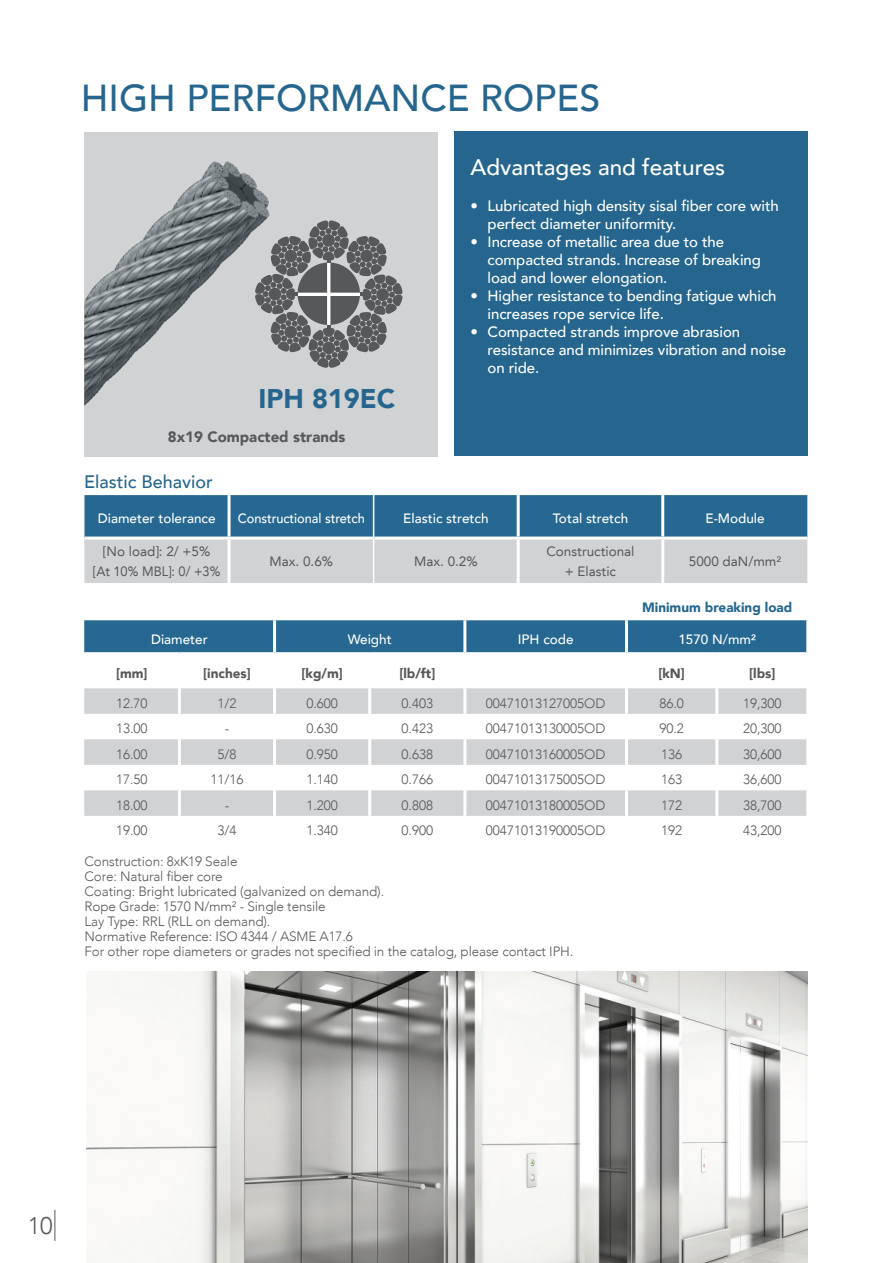
<style>
.page{position:relative;width:893px;height:1263px;background:#fff}
.page>*{position:absolute;margin:0;border:0;box-sizing:border-box;transform-origin:0 0}
.t1{font:500 37.5px "Avenir";color:#26668e}
.List_Paragraph{font:900 27px "Avenir";color:#26668e}
.t2{font:300 24px "Avenir";color:#57585a}
.t3{font:500 22.5px "Avenir";color:#fff}
.t4{font:500 18px "Avenir";color:#26668e}
.t5{font:500 15px/18px "Avenir";letter-spacing:-.005em;color:#fff}
.List_Paragraph-2{font:900 15px "Avenir";color:#57585a}
.t6{font:300 13.5px/15px "Avenir";letter-spacing:-.01em;color:#57585a}
.t7{font:500 13.5px "Avenir";color:#fff}
.t8{font:13.5px "Avenir LT";color:#57585a}
.t9{font:900 13.5px "Avenir";color:#57585a}
.t10{font:500 13.5px "Avenir";color:#fff;scale:.95 1}
.t11{font:900 13.5px "Avenir";color:#25678f}
.t12{font:13.5px "Avenir LT";color:#57585a;scale:.95 1}
</style>
<div class="page">
<hr style="left:55px;top:1210px;width:1px;height:31px;background:#57585a">
<div style="left:84px;top:132px;width:354px;height:324px;background:#d1d2d4"></div>
<img style="left:84px;top:161px;width:186px;height:245px">
<svg style="left:255px;top:220px;width:147px;height:148px"></svg>
<div style="left:454px;top:131px;width:353px;height:324px;background:#26668e"></div>
<div style="left:84px;top:620px;width:722px;height:32px;background:#266891"></div>
<svg style="left:84px;top:688px;width:722px;height:128px;fill:#d1d2d4"></svg>
<hr style="left:273px;top:620px;width:3px;height:32px;background:#fff">
<hr style="left:463px;top:620px;width:3px;height:32px;background:#fff">
<hr style="left:625px;top:620px;width:3px;height:32px;background:#fff">
<hr style="left:178px;top:688px;width:3px;height:26px;background:#fff">
<hr style="left:273px;top:688px;width:3px;height:26px;background:#fff">
<hr style="left:368px;top:688px;width:3px;height:26px;background:#fff">
<hr style="left:463px;top:688px;width:3px;height:26px;background:#fff">
<hr style="left:625px;top:688px;width:3px;height:26px;background:#fff">
<hr style="left:715px;top:688px;width:3px;height:26px;background:#fff">
<hr style="left:178px;top:714px;width:3px;height:25px;background:#fff">
<hr style="left:273px;top:714px;width:3px;height:25px;background:#fff">
<hr style="left:368px;top:714px;width:3px;height:25px;background:#fff">
<hr style="left:463px;top:714px;width:3px;height:25px;background:#fff">
<hr style="left:625px;top:714px;width:3px;height:25px;background:#fff">
<hr style="left:715px;top:714px;width:3px;height:25px;background:#fff">
<hr style="left:178px;top:739px;width:3px;height:26px;background:#fff">
<hr style="left:273px;top:739px;width:3px;height:26px;background:#fff">
<hr style="left:368px;top:739px;width:3px;height:26px;background:#fff">
<hr style="left:463px;top:739px;width:3px;height:26px;background:#fff">
<hr style="left:625px;top:739px;width:3px;height:26px;background:#fff">
<hr style="left:715px;top:739px;width:3px;height:26px;background:#fff">
<hr style="left:178px;top:765px;width:3px;height:25px;background:#fff">
<hr style="left:273px;top:765px;width:3px;height:25px;background:#fff">
<hr style="left:368px;top:765px;width:3px;height:25px;background:#fff">
<hr style="left:463px;top:765px;width:3px;height:25px;background:#fff">
<hr style="left:625px;top:765px;width:3px;height:25px;background:#fff">
<hr style="left:715px;top:765px;width:3px;height:25px;background:#fff">
<hr style="left:178px;top:790px;width:3px;height:26px;background:#fff">
<hr style="left:273px;top:790px;width:3px;height:26px;background:#fff">
<hr style="left:368px;top:790px;width:3px;height:26px;background:#fff">
<hr style="left:463px;top:790px;width:3px;height:26px;background:#fff">
<hr style="left:625px;top:790px;width:3px;height:26px;background:#fff">
<hr style="left:715px;top:790px;width:3px;height:26px;background:#fff">
<svg style="left:84px;top:495px;width:723px;height:88px;background:#7f9fb4"></svg>
<hr style="left:84px;top:536px;width:145px;height:3px;background:#fff">
<hr style="left:229px;top:536px;width:144px;height:3px;background:#fff">
<hr style="left:374px;top:536px;width:144px;height:3px;background:#fff">
<hr style="left:518px;top:536px;width:145px;height:3px;background:#fff">
<hr style="left:663px;top:536px;width:144px;height:3px;background:#fff">
<hr style="left:228px;top:495px;width:3px;height:41px;background:#fff">
<hr style="left:228px;top:539px;width:3px;height:44px;background:#fff">
<hr style="left:661px;top:495px;width:3px;height:41px;background:#fff">
<hr style="left:661px;top:539px;width:3px;height:44px;background:#fff">
<hr style="left:373px;top:495px;width:1px;height:43px;background:#fff">
<hr style="left:373px;top:538px;width:1px;height:45px;background:#fff">
<hr style="left:517px;top:495px;width:3px;height:41px;background:#fff">
<hr style="left:517px;top:539px;width:3px;height:44px;background:#fff">
<img style="left:87px;top:972px;width:721px;height:291px">
<p class="t1" style="left:81px;top:66px;width:521px">HIGH PERFORMANCE ROPES</p>
<p class="List_Paragraph" style="left:258px;top:376px;width:138px">IPH 819EC</p>
<p class="List_Paragraph-2" style="left:168px;top:424px;width:179px">8x19 Compacted strands</p>
<p class="t3" style="left:471px;top:148px;width:256px">Advantages and features</p>
<p class="t5" style="left:488px;top:196px;width:293px;text-indent:-17px">• Lubricated high density sisal fiber core with perfect diameter uniformity.</p>
<p class="t5" style="left:488px;top:232px;width:275px;text-indent:-17px">• Increase of metallic area due to the compacted strands. Increase of breaking load and lower elongation.</p>
<p class="t5" style="left:488px;top:286px;width:290px;text-indent:-17px">• Higher resistance to bending fatigue which increases rope service life.</p>
<p class="t5" style="left:488px;top:322px;width:300px;text-indent:-17px">• Compacted strands improve abrasion resistance and minimizes vibration and noise on ride.</p>
<p class="t4" style="left:84px;top:466px;width:130px">Elastic Behavior</p>
<p class="t7" style="left:98px;top:507px;width:119px">Diameter tolerance</p>
<p class="t10" style="left:238px;top:507px;width:135px">Constructional stretch</p>
<p class="t7" style="left:403px;top:507px;width:87px">Elastic stretch</p>
<p class="t7" style="left:553px;top:507px;width:77px">Total stretch</p>
<p class="t7" style="left:705px;top:507px;width:61px">E-Module</p>
<p class="t8" style="left:103px;top:543px;width:109px">[No load]: 2/ +5%</p>
<p class="t12" style="left:93px;top:563px;width:136px">[At 10% MBL]: 0/ +3%</p>
<p class="t8" style="left:546px;top:543px;width:90px">Constructional</p>
<p class="t8" style="left:565px;top:563px;width:53px">+ Elastic</p>
<p class="t8" style="left:689px;top:553px;width:94px">5000 daN/mm²</p>
<p class="t8" style="left:270px;top:553px;width:65px">Max. 0.6%</p>
<p class="t8" style="left:414px;top:553px;width:65px">Max. 0.2%</p>
<p class="t11" style="left:642px;top:596px;width:152px">Minimum breaking load</p>
<p class="t7" style="left:151px;top:627px;width:58px">Diameter</p>
<p class="t7" style="left:348px;top:627px;width:45px">Weight</p>
<p class="t7" style="left:518px;top:627px;width:57px">IPH code</p>
<p class="t7" style="left:678px;top:627px;width:79px">1570 N/mm²</p>
<p class="t9" style="left:116px;top:661px;width:33px">[mm]</p>
<p class="t9" style="left:203px;top:661px;width:49px">[inches]</p>
<p class="t9" style="left:302px;top:661px;width:43px">[kg/m]</p>
<p class="t9" style="left:399px;top:661px;width:37px">[lb/ft]</p>
<p class="t9" style="left:658px;top:661px;width:28px">[kN]</p>
<p class="t9" style="left:749px;top:661px;width:28px">[lbs]</p>
<p class="t6" style="left:116px;top:696px;width:33px">12.70</p>
<p class="t6" style="left:217px;top:696px;width:21px">1/2</p>
<p class="t6" style="left:306px;top:696px;width:33px">0.600</p>
<p class="t6" style="left:402px;top:696px;width:33px">0.403</p>
<p class="t6" style="left:486px;top:696px;width:121px">00471013127005OD</p>
<p class="t6" style="left:659px;top:696px;width:26px">86.0</p>
<p class="t6" style="left:743px;top:696px;width:40px">19,300</p>
<p class="t6" style="left:116px;top:721px;width:33px">13.00</p>
<p class="t6" style="left:225px;top:721px;width:6px">-</p>
<p class="t6" style="left:306px;top:721px;width:33px">0.630</p>
<p class="t6" style="left:402px;top:721px;width:33px">0.423</p>
<p class="t6" style="left:486px;top:721px;width:121px">00471013130005OD</p>
<p class="t6" style="left:659px;top:721px;width:26px">90.2</p>
<p class="t6" style="left:743px;top:721px;width:40px">20,300</p>
<p class="t6" style="left:116px;top:747px;width:33px">16.00</p>
<p class="t6" style="left:217px;top:747px;width:21px">5/8</p>
<p class="t6" style="left:306px;top:747px;width:33px">0.950</p>
<p class="t6" style="left:402px;top:747px;width:33px">0.638</p>
<p class="t6" style="left:486px;top:747px;width:121px">00471013160005OD</p>
<p class="t6" style="left:661px;top:747px;width:23px">136</p>
<p class="t6" style="left:743px;top:747px;width:40px">30,600</p>
<p class="t6" style="left:116px;top:772px;width:33px">17.50</p>
<p class="t6" style="left:210px;top:772px;width:35px">11/16</p>
<p class="t6" style="left:306px;top:772px;width:33px">1.140</p>
<p class="t6" style="left:402px;top:772px;width:33px">0.766</p>
<p class="t6" style="left:486px;top:772px;width:121px">00471013175005OD</p>
<p class="t6" style="left:661px;top:772px;width:23px">163</p>
<p class="t6" style="left:743px;top:772px;width:40px">36,600</p>
<p class="t6" style="left:116px;top:798px;width:33px">18.00</p>
<p class="t6" style="left:225px;top:798px;width:6px">-</p>
<p class="t6" style="left:306px;top:798px;width:33px">1.200</p>
<p class="t6" style="left:402px;top:798px;width:33px">0.808</p>
<p class="t6" style="left:486px;top:798px;width:121px">00471013180005OD</p>
<p class="t6" style="left:661px;top:798px;width:23px">172</p>
<p class="t6" style="left:743px;top:798px;width:40px">38,700</p>
<p class="t6" style="left:116px;top:823px;width:33px">19.00</p>
<p class="t6" style="left:217px;top:823px;width:21px">3/4</p>
<p class="t6" style="left:306px;top:823px;width:33px">1.340</p>
<p class="t6" style="left:402px;top:823px;width:33px">0.900</p>
<p class="t6" style="left:486px;top:823px;width:121px">00471013190005OD</p>
<p class="t6" style="left:661px;top:823px;width:23px">192</p>
<p class="t6" style="left:743px;top:823px;width:40px">43,200</p>
<p class="t6" style="left:85px;top:854px;width:154px">Construction: 8xK19 Seale<br>Core: Natural fiber core</p>
<p class="t6" style="left:85px;top:884px;width:301px">Coating: Bright lubricated (galvanized on demand).</p>
<p class="t6" style="left:85px;top:899px;width:270px">Rope Grade: 1570 N/mm² - Single tensile<br>Lay Type: RRL (RLL on demand).<br>Normative Reference: ISO 4344 / ASME A17.6</p>
<p class="t6" style="left:85px;top:944px;width:490px">For other rope diameters or grades not specified in the catalog, please contact IPH.</p>
<p class="t2" style="left:28px;top:1211px;width:26px">10</p>
</div>
